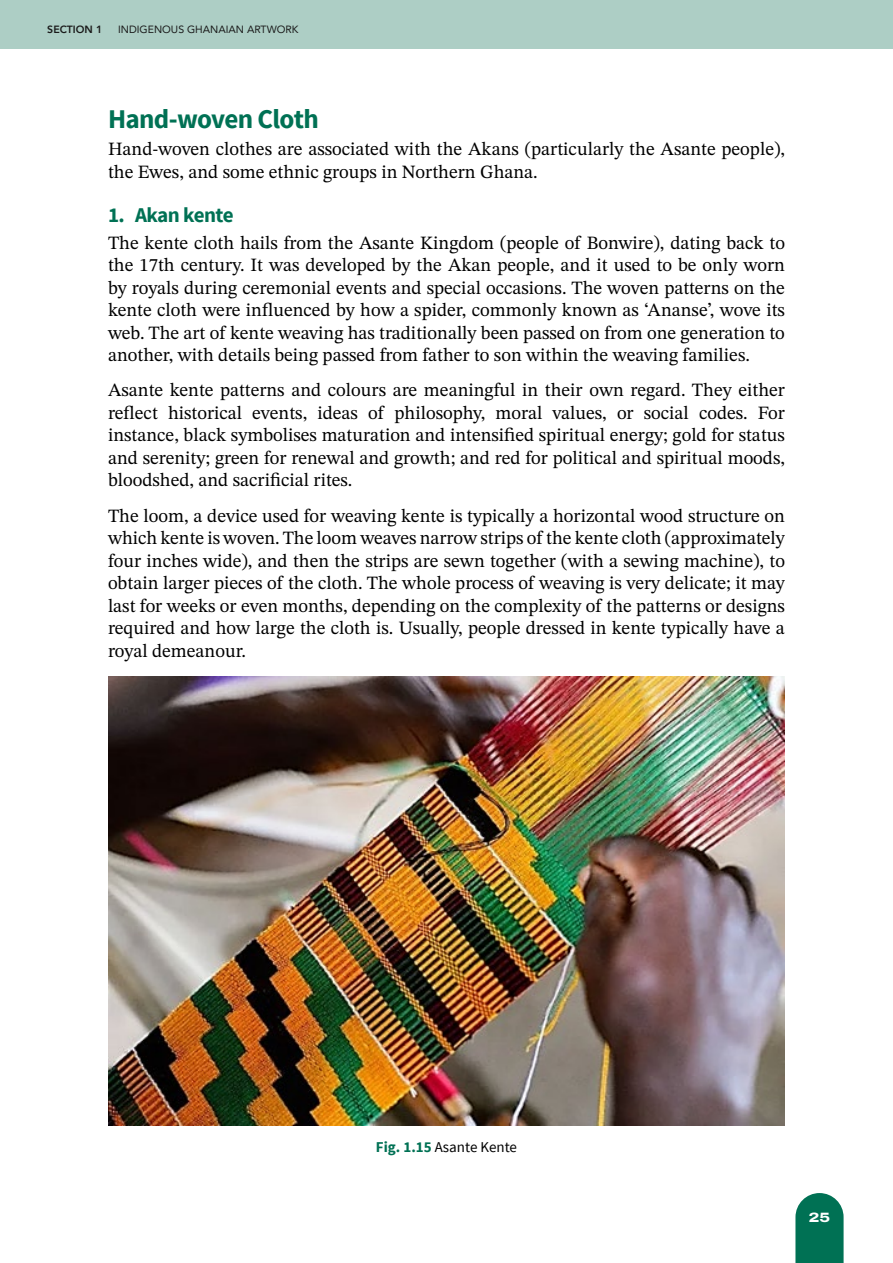
<style>
.page{position:relative;width:893px;height:1263px;background:#fff}
.page>*{position:absolute;margin:0;border:0;box-sizing:border-box;transform-origin:0 0}
.Heading_3{font:700 27px "Source Sans Pro";letter-spacing:-.025em;color:#007154}
.Heading_5{font:700 21px "Source Sans Pro";letter-spacing:-.025em;color:#007154}
.Body{font:18.75px/22.5px "STIX Two Text";color:#000;text-align:justify}
.Figure_Caption{font:15px "Source Sans Pro";color:#000}
.t1{font:800 13.5px "Archivo Expanded";color:#fff}
.t2{font:10.5px "Avenir";color:#1a1a1a}
.t3{font:800 10.5px "Avenir";color:#1a1a1a}
.s1{font-weight:700;color:#007154}
</style>
<div class="page">
<div style="left:0;top:0;width:893px;height:49px;background:#adcec5"></div>
<svg style="left:795px;top:1193px;width:49px;height:70px;background:#177e63"></svg>
<img style="left:108px;top:676px;width:677px;height:449px">
<p class="t3" style="left:47px;top:21px;width:57px">SECTION 1</p>
<p class="t2" style="left:118px;top:21px;width:182px">INDIGENOUS GHANAIAN ARTWORK</p>
<p class="Heading_3" style="left:108px;top:102px;width:212px">Hand-woven Cloth</p>
<p class="Body" style="left:108px;top:137px;width:678px">Hand-woven clothes are associated with the Akans (particularly the Asante people), the Ewes, and some ethnic groups in Northern Ghana.</p>
<p class="Heading_5" style="left:108px;top:201px;width:127px">1. Akan kente</p>
<p class="Body" style="left:108px;top:231px;width:678px">The kente cloth hails from the Asante Kingdom (people of Bonwire), dating back to the 17th century. It was developed by the Akan people, and it used to be only worn by royals during ceremonial events and special occasions. The woven patterns on the kente cloth were influenced by how a spider, commonly known as ‘Ananse’, wove its web. The art of kente weaving has traditionally been passed on from one generation to another, with details being passed from father to son within the weaving families.</p>
<p class="Body" style="left:108px;top:379px;width:679px">Asante kente patterns and colours are meaningful in their own regard. They either reflect historical events, ideas of philosophy, moral values, or social codes. For instance, black symbolises maturation and intensified spiritual energy; gold for status and serenity; green for renewal and growth; and red for political and spiritual moods, bloodshed, and sacrificial rites.</p>
<p class="Body" style="left:108px;top:504px;width:678px">The loom, a device used for weaving kente is typically a horizontal wood structure on which kente is woven. The loom weaves narrow strips of the kente cloth (approximately four inches wide), and then the strips are sewn together (with a sewing machine), to obtain larger pieces of the cloth. The whole process of weaving is very delicate; it may last for weeks or even months, depending on the complexity of the patterns or designs required and how large the cloth is. Usually, people dressed in kente typically have a royal demeanour.</p>
<p class="Figure_Caption" style="left:376px;top:1137px;width:143px"><span class="s1">Fig. 1.15</span> Asante Kente</p>
<p class="t1" style="left:809px;top:1207px;width:23px">25</p>
</div>
